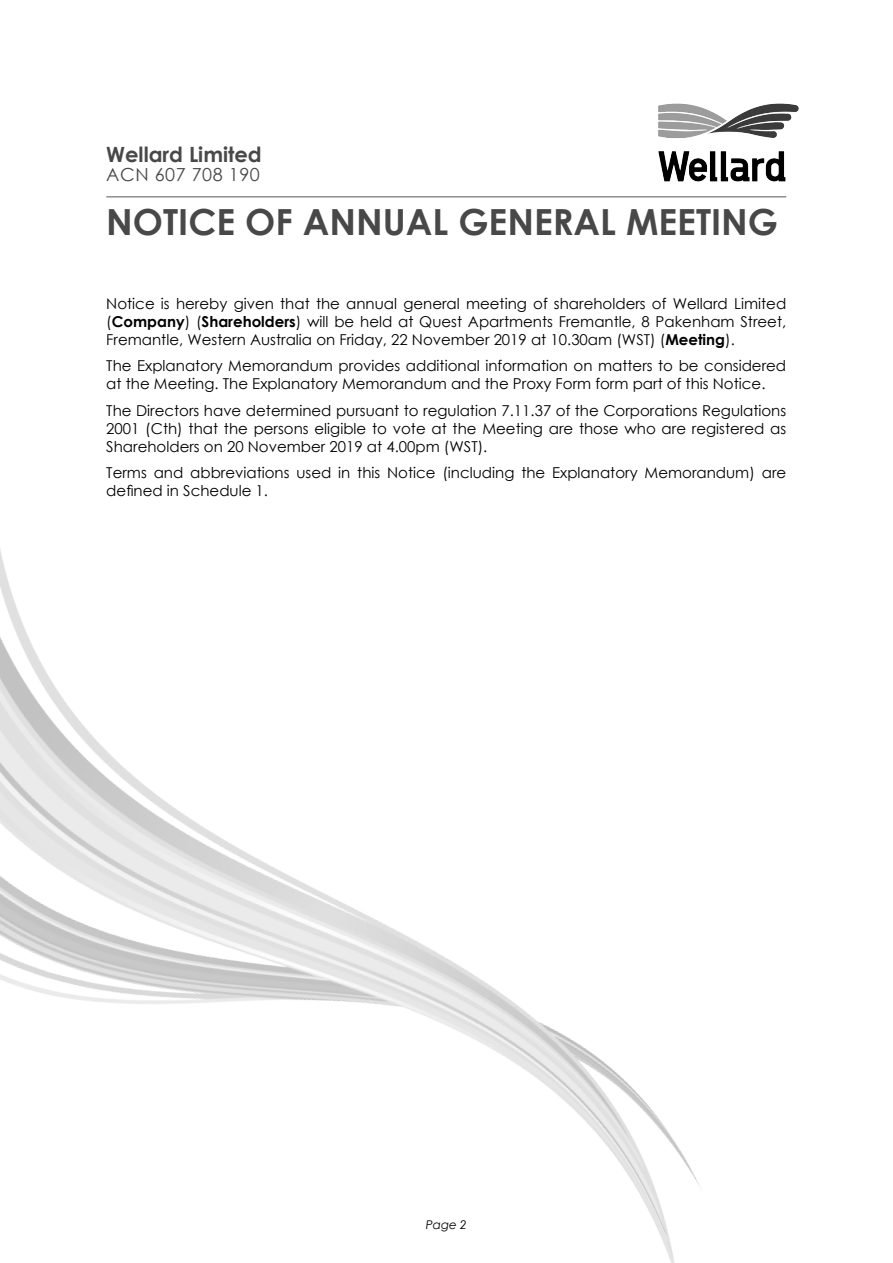
<style>
.page{position:relative;width:893px;height:1263px;background:#fff}
.page>*{position:absolute;margin:0;border:0;box-sizing:border-box;transform-origin:0 0}
.t1{font:700 36px "Century Gothic";color:#484848}
.t2{font:700 21px "Century Gothic";color:#484848}
.t3{font:18px "Century Gothic";letter-spacing:.03em;color:#484848}
.t4{font:15px/18px "Century Gothic";color:#000;text-align:justify}
.Bulletted_Text{font:italic 12px "Century Gothic";color:#000}
.s1{font-weight:700}
</style>
<div class="page">
<img style="left:658px;top:103px;width:141px;height:79px">
<img style="left:0;top:549px;width:700px;height:714px">
<hr style="left:106px;top:196px;width:680px;height:2px;background:#8f8f8f">
<h2 class="t2" style="left:106px;top:138px;width:157px">Wellard Limited</h2>
<p class="t3" style="left:106px;top:162px;width:155px">ACN 607 708 190</p>
<p class="t1" style="left:106px;top:195px;width:673px">NOTICE OF ANNUAL GENERAL MEETING</p>
<p class="t4" style="left:106px;top:294px;width:681px">Notice is hereby given that the annual general meeting of shareholders of Wellard Limited (<span class="s1">Company</span>) (<span class="s1">Shareholders</span>) will be held at Quest Apartments Fremantle, 8 Pakenham Street, Fremantle, Western Australia on Friday, 22 November 2019 at 10.30am (WST) (<span class="s1">Meeting</span>).</p>
<p class="t4" style="left:106px;top:357px;width:681px">The Explanatory Memorandum provides additional information on matters to be considered at the Meeting. The Explanatory Memorandum and the Proxy Form form part of this Notice.</p>
<p class="t4" style="left:106px;top:401px;width:681px">The Directors have determined pursuant to regulation 7.11.37 of the Corporations Regulations 2001 (Cth) that the persons eligible to vote at the Meeting are those who are registered as Shareholders on 20 November 2019 at 4.00pm (WST).</p>
<p class="t4" style="left:106px;top:464px;width:681px">Terms and abbreviations used in this Notice (including the Explanatory Memorandum) are defined in Schedule 1.</p>
<p class="Bulletted_Text" style="left:426px;top:1217px;width:43px">Page 2</p>
</div>
